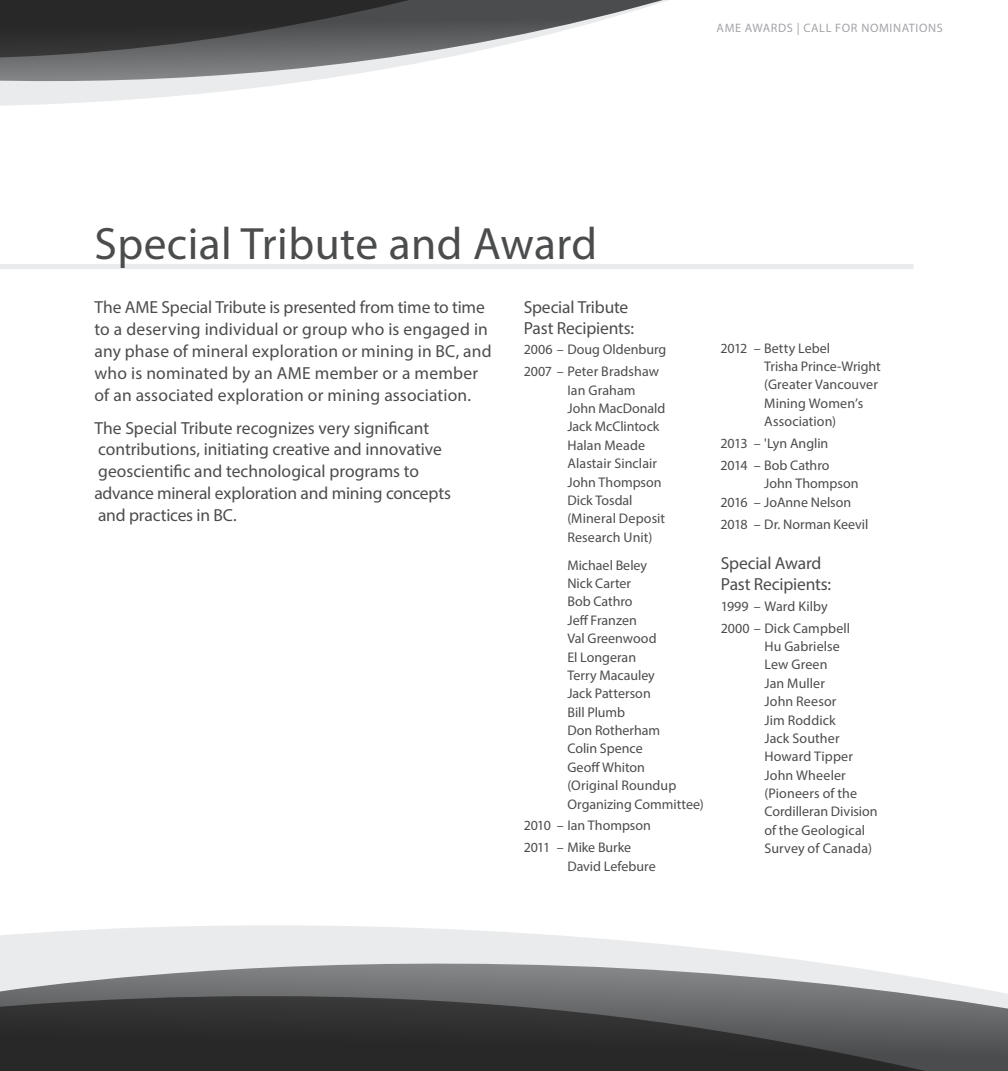
<style>
.page{position:relative;width:1008px;height:1071px;background:#fff}
.page>*{position:absolute;margin:0;border:0;box-sizing:border-box;transform-origin:0 0}
.AMEBC_Recipient_Name{font:45.5px "Myriad Pro";letter-spacing:.01em;color:#4b4c4d}
.AMEBC_Body{font:17.5px/21.9px "Myriad Pro";color:#4b4c4d}
.AMEBC_Body_copy{font:14px/18.4px "Myriad Pro";color:#4b4c4d}
.t1{font:12.25px "Myriad Pro";letter-spacing:.05em;color:#a3a4a8}
</style>
<div class="page">
<svg style="left:0;top:0;width:668px;height:106px"></svg>
<svg style="left:0;top:925px;width:1008px;height:146px"></svg>
<div style="left:0;top:264px;width:914px;height:5px;background:#eaebec"></div>
<p class="t1" style="left:717px;top:20px;width:228px">AME AWARDS | CALL FOR NOMINATIONS</p>
<p class="AMEBC_Recipient_Name" style="left:94px;top:216px;width:504px">Special Tribute and Award</p>
<p class="AMEBC_Body" style="left:94px;top:296px;width:399px">The AME Special Tribute is presented from time to time to a deserving individual or group who is engaged in any phase of mineral exploration or mining in BC, and who is nominated by an AME member or a member of an associated exploration or mining association.</p>
<p class="AMEBC_Body" style="left:94px;top:416px;width:358px">The Special Tribute recognizes very significant contributions, initiating creative and innovative geoscientific and technological programs to advance mineral exploration and mining concepts and practices in BC.</p>
<p class="AMEBC_Body" style="left:524px;top:297px;width:112px;line-height:21px">Special Tribute<br>Past Recipients:</p>
<p class="AMEBC_Body_copy" style="left:524px;top:340px;width:144px">2006 – Doug Oldenburg</p>
<p class="AMEBC_Body_copy" style="left:567px;top:362px;width:100px;text-indent:-44px">2007 – Peter Bradshaw<br>Ian Graham<br>John MacDonald<br>Jack McClintock<br>Halan Meade<br>Alastair Sinclair<br>John Thompson<br>Dick Tosdal (Mineral Deposit<br>Research Unit)</p>
<p class="AMEBC_Body_copy" style="left:567px;top:556px;width:138px">Michael Beley<br>Nick Carter<br>Bob Cathro<br>Jeff Franzen<br>Val Greenwood<br>El Longeran<br>Terry Macauley<br>Jack Patterson<br>Bill Plumb<br>Don Rotherham<br>Colin Spence<br>Geoff Whiton<br>(Original Roundup<br>Organizing Committee)</p>
<p class="AMEBC_Body_copy" style="left:524px;top:816px;width:129px">2010 – Ian Thompson</p>
<p class="AMEBC_Body_copy" style="left:567px;top:838px;width:90px;text-indent:-44px">2011 – Mike Burke<br>David Lefebure</p>
<p class="AMEBC_Body_copy" style="left:764px;top:339px;width:118px;text-indent:-44px">2012 – Betty Lebel<br>Trisha Prince-Wright (Greater Vancouver<br>Mining Women’s<br>Association)</p>
<p class="AMEBC_Body_copy" style="left:721px;top:434px;width:109px">2013 – 'Lyn Anglin</p>
<p class="AMEBC_Body_copy" style="left:721px;top:456px;width:110px">2014 – Bob Cathro</p>
<p class="AMEBC_Body_copy" style="left:764px;top:474px;width:96px">John Thompson</p>
<p class="AMEBC_Body_copy" style="left:721px;top:493px;width:132px">2016 – JoAnne Nelson</p>
<p class="AMEBC_Body_copy" style="left:721px;top:514px;width:149px">2018 – Dr. Norman Keevil</p>
<p class="AMEBC_Body" style="left:721px;top:552px;width:112px;line-height:21px">Special Award<br>Past Recipients:</p>
<p class="AMEBC_Body_copy" style="left:721px;top:597px;width:108px">1999 – Ward Kilby</p>
<p class="AMEBC_Body_copy" style="left:764px;top:619px;width:115px;text-indent:-44px">2000 – Dick Campbell<br>Hu Gabrielse<br>Lew Green<br>Jan Muller<br>John Reesor<br>Jim Roddick<br>Jack Souther<br>Howard Tipper<br>John Wheeler (Pioneers of the<br>Cordilleran Division of the Geological<br>Survey of Canada)</p>
</div>
